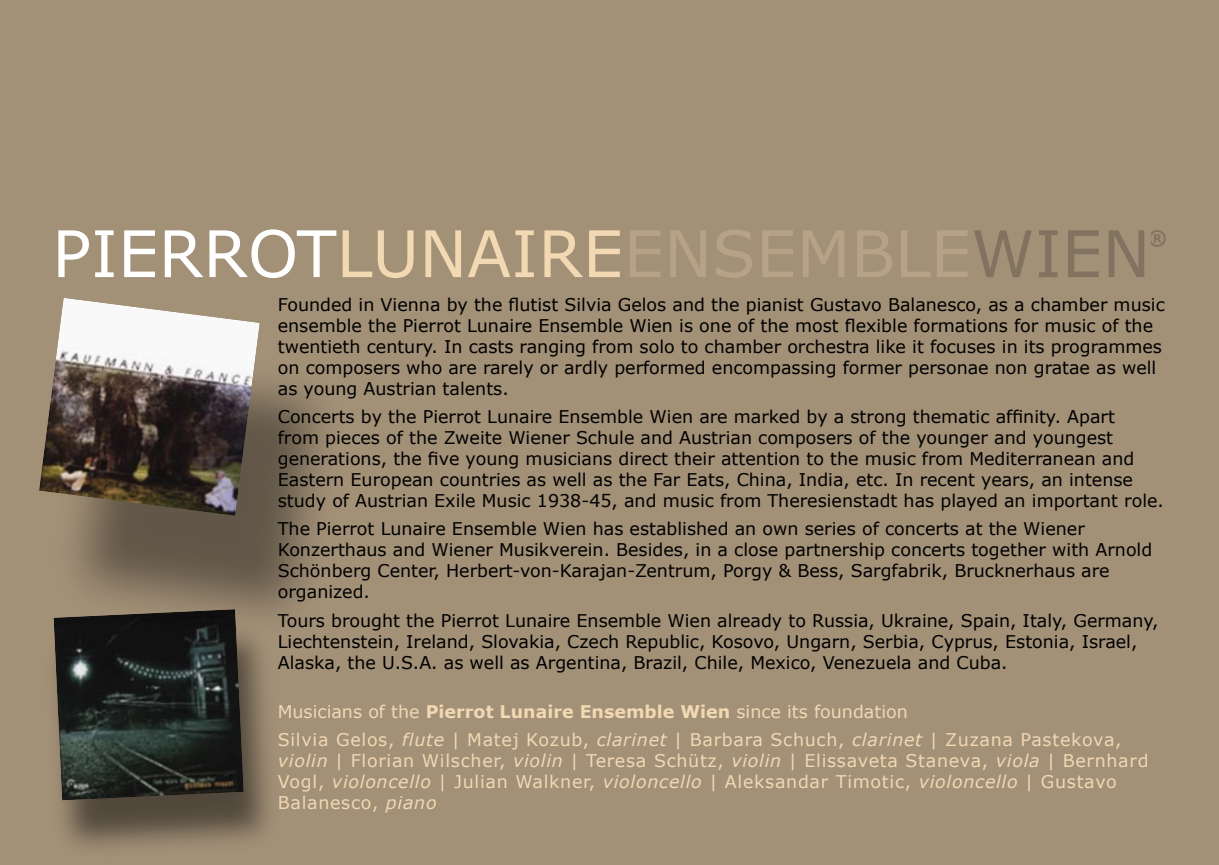
<style>
.page{position:relative;width:1219px;height:865px;background:#a29077}
.page>*{position:absolute;margin:0;border:0;box-sizing:border-box;transform-origin:0 0}
.t1{font:64.25px "Verdana";color:#b6a287}
.t2{font:700 20px "Verdana";color:#817360}
.t3{font:17.5px/21px "Verdana";color:#000}
.t4{font:17.5px/21px "Verdana";letter-spacing:.04em;color:#f2d8b3}
.t5{font:17.5px "Verdana";color:#f2d8b3}
.s1{color:#fff}
.s2{color:#f2d8b3}
.s3{color:#817360}
.s4{font-weight:700}
.s5{font-style:italic}
</style>
<div class="page">
<div style="left:43px;top:619px;width:241px;height:242px;background:#000;opacity:.5"></div>
<img style="left:54px;top:642px;width:190px;height:158px">
<div style="left:49px;top:343px;width:299px;height:299px;background:#000;opacity:.4"></div>
<img style="left:39px;top:298px;width:221px;height:218px">
<p class="t1" style="left:52px;top:213px;width:1100px"><span class="s1">PIERROT</span><span class="s2">LUNAIRE</span>ENSEMBLE<span class="s3">WIEN</span></p>
<p class="t3" style="left:278px;top:294px;width:888px">Founded in Vienna by the flutist Silvia Gelos and the pianist Gustavo Balanesco, as a chamber music ensemble the Pierrot Lunaire Ensemble Wien is one of the most flexible formations for music of the twentieth century. In casts ranging from solo to chamber orchestra like it focuses in its programmes on composers who are rarely or ardly performed encompassing former personae non gratae as well as young Austrian talents.</p>
<p class="t3" style="left:278px;top:406px;width:888px">Concerts by the Pierrot Lunaire Ensemble Wien are marked by a strong thematic affinity. Apart<br>from pieces of the Zweite Wiener Schule and Austrian composers of the younger and youngest generations, the five young musicians direct their attention to the music from Mediterranean and Eastern European countries as well as the Far Eats, China, India, etc. In recent years, an intense study of Austrian Exile Music 1938-45, and music from Theresienstadt has played an important role.</p>
<p class="t3" style="left:278px;top:518px;width:876px">The Pierrot Lunaire Ensemble Wien has established an own series of concerts at the Wiener Konzerthaus and Wiener Musikverein. Besides, in a close partnership concerts together with Arnold Schönberg Center, Herbert-von-Karajan-Zentrum, Porgy &amp; Bess, Sargfabrik, Brucknerhaus are organized.</p>
<p class="t3" style="left:278px;top:609px;width:882px">Tours brought the Pierrot Lunaire Ensemble Wien already to Russia, Ukraine, Spain, Italy, Germany,<br>Liechtenstein, Ireland, Slovakia, Czech Republic, Kosovo, Ungarn, Serbia, Cyprus, Estonia, Israel,<br>Alaska, the U.S.A. as well as Argentina, Brazil, Chile, Mexico, Venezuela and Cuba.</p>
<p class="t5" style="left:278px;top:700px;width:631px">Musicians of the <span class="s4">Pierrot Lunaire Ensemble Wien</span> since its foundation</p>
<p class="t4" style="left:278px;top:728px;width:872px">Silvia Gelos, <span class="s5">flute</span> | Matej Kozub, <span class="s5">clarinet</span> | Barbara Schuch, <span class="s5">clarinet</span> | Zuzana Pastekova, <span class="s5">violin</span> | Florian Wilscher, <span class="s5">violin</span> | Teresa Schütz, <span class="s5">violin</span> | Elissaveta Staneva, <span class="s5">viola</span> | Bernhard Vogl, <span class="s5">violoncello</span> | Julian Walkner, <span class="s5">violoncello</span> | Aleksandar Timotic, <span class="s5">violoncello</span> | Gustavo Balanesco, <span class="s5">piano</span></p>
<p class="t2" style="left:1148px;top:225px;width:21px">®</p>
</div>
